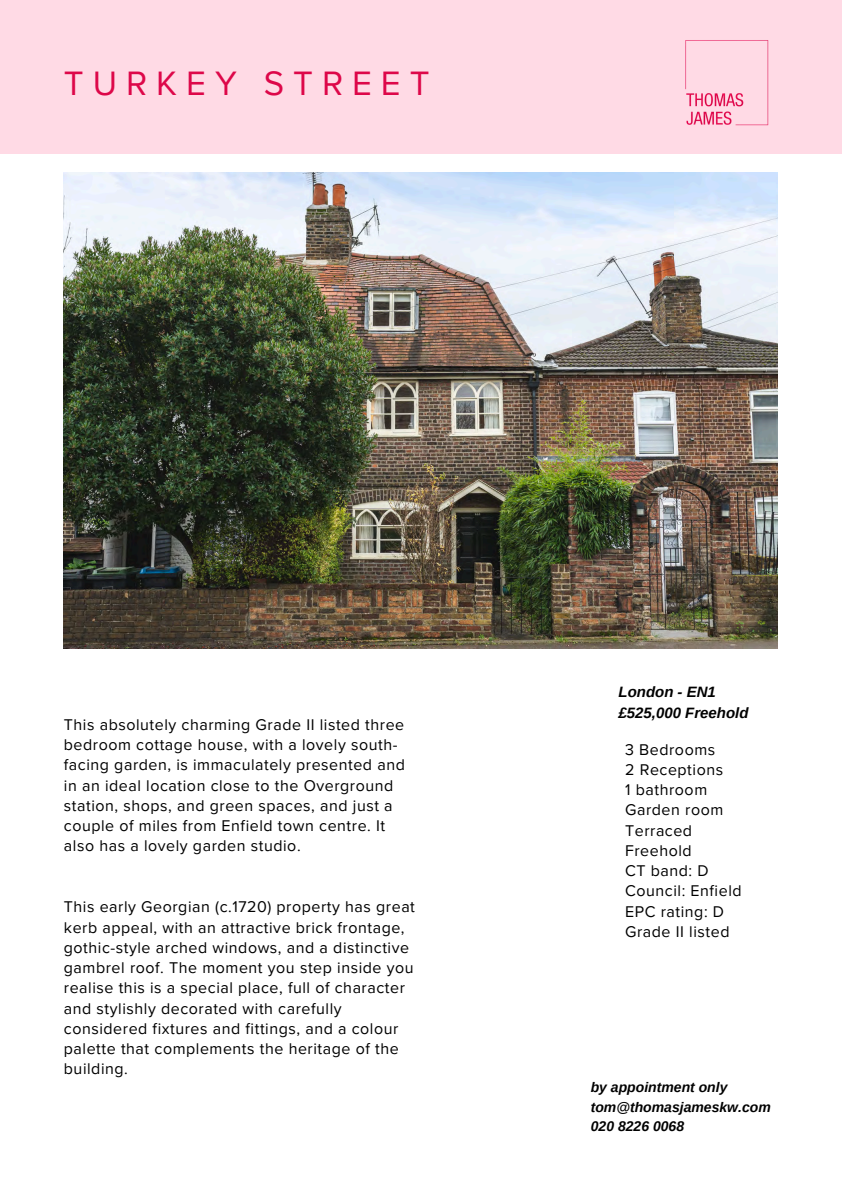
<style>
.page{position:relative;width:842px;height:1191px;background:#fff}
.page>*{position:absolute;margin:0;border:0;box-sizing:border-box;transform-origin:0 0}
.t1{font:34.8px "Proxima Nova";color:#dd0749}
.t2{font:16px/20.2px "Proxima Nova";letter-spacing:.035em;color:#000}
.t3{font:italic 700 15px/21px "Arimo";color:#000}
.t4{font:italic 700 14px "Arimo";color:#000}
</style>
<div class="page">
<div style="left:0;top:0;width:842px;height:154px;background:#ffdae5"></div>
<img style="left:685px;top:40px;width:84px;height:86px">
<img style="left:64px;top:172px;width:714px;height:477px">
<h2 class="t1" style="left:64px;top:63px;width:367px">T U R K E Y S T R E E T</h2>
<h1 class="t2" style="left:64px;top:714px;width:342px">This absolutely charming Grade II listed three bedroom cottage house, with a lovely south&shy;facing garden, is immaculately presented and in an ideal location close to the Overground station, shops, and green spaces, and just a couple of miles from Enfield town centre. It also has a lovely garden studio.</h1>
<p class="t2" style="left:64px;top:897px;width:353px">This early Georgian (c.1720) property has great kerb appeal, with an attractive brick frontage, gothic-style arched windows, and a distinctive gambrel roof. The moment you step inside you realise this is a special place, full of character and stylishly decorated with carefully considered fixtures and fittings, and a colour palette that complements the heritage of the building.</p>
<h3 class="t3" style="left:619px;top:681px;width:131px">London - EN1 £525,000 Freehold</h3>
<p class="t2" style="left:625px;top:739px;width:118px">3 Bedrooms<br>2 Receptions<br>1 bathroom<br>Garden room<br>Terraced<br>Freehold<br>CT band: D<br>Council: Enfield<br>EPC rating: D<br>Grade II listed</p>
<p class="t4" style="left:591px;top:1079px;width:138px">by appointment only</p>
<h3 class="t4" style="left:591px;top:1098px;width:181px">tom@thomasjameskw.com</h3>
<h3 class="t4" style="left:591px;top:1118px;width:95px">020 8226 0068</h3>
</div>
